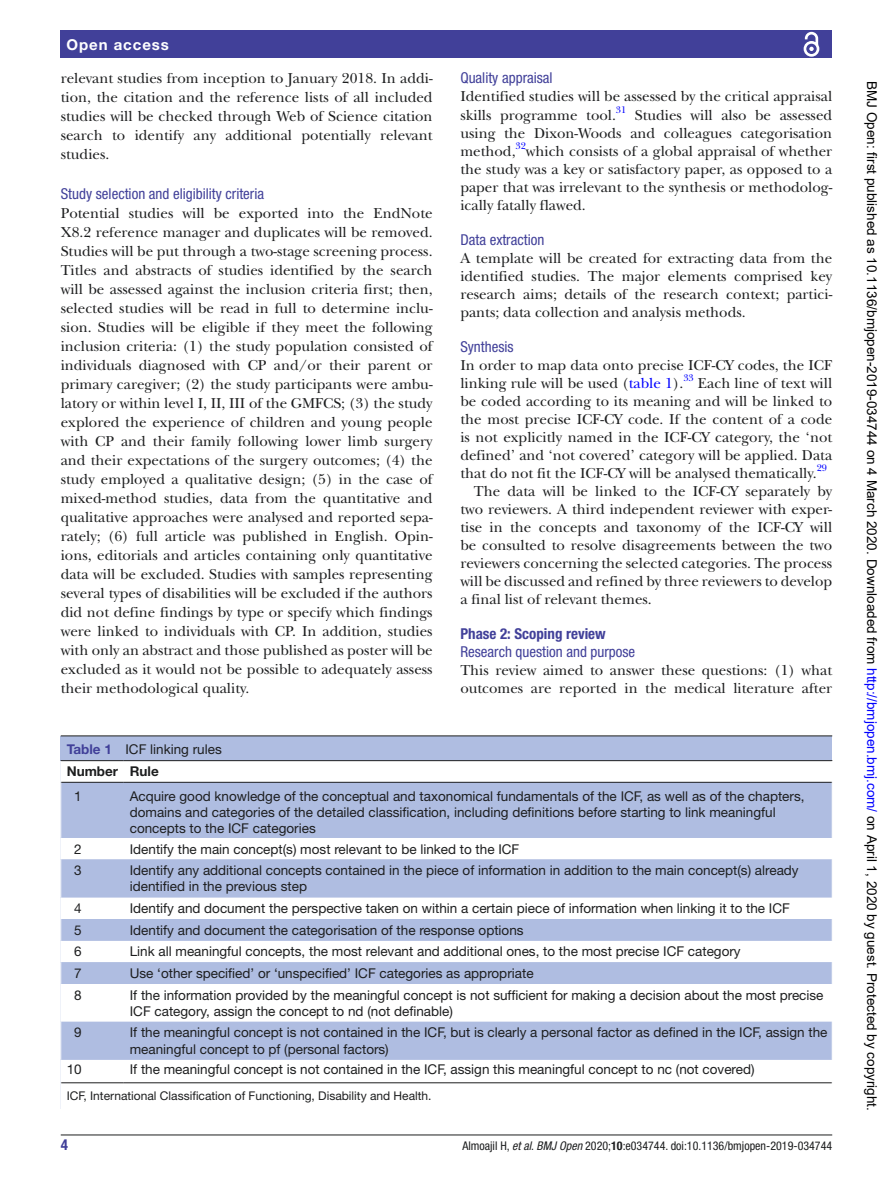
<style>
.page{position:relative;width:893px;height:1191px;background:#fff}
.page>*{position:absolute;margin:0;border:0;box-sizing:border-box;transform-origin:0 0}
.t1{font:15px/19px "New Baskerville";color:#1d1e1f;text-align:justify}
.t2{font:condensed 15px "Helvetica Neue LT Std";color:#414099}
.t3{font:700 condensed 15px "Helvetica Neue LT Std";color:#414099}
.t4{font:700 15px "Helvetica Neue LT Std";letter-spacing:.065em;color:#fff}
.t5{font:13.5px/16.2px "Helvetica Neue LT Std";color:#1d1e1f}
.t6{font:13.5px "Arial";color:#000}
.t7{font:12px "Helvetica Neue LT Std Cn 3";color:#1d1e1f}
.t8{font:12px "Helvetica Neue LT Std";color:#1d1e1f}
.t9{font:9.9px "New Baskerville";color:#00f}
.s1{color:#00f}
.s2{font-weight:700;color:#414099}
.s3{font-weight:700}
.s4{font-family:"Helvetica Neue LT Std";font-style:italic;font-stretch:condensed}
.s5{font-family:"Helvetica Neue LT Std Bd Cn 3"}
</style>
<div class="page">
<hr style="left:61px;top:1134px;width:771px;height:1px;background:#1d1e1f">
<div style="left:61px;top:31px;width:771px;height:27px;background:#414099"></div>
<svg style="left:803px;top:31px;width:17px;height:26px"></svg>
<div style="left:61px;top:736px;width:771px;height:373px;background:#afbde1"></div>
<hr style="left:61px;top:735px;width:771px;height:1px;background:#1d1e1f">
<div style="left:61px;top:761px;width:771px;height:348px;background:#fff"></div>
<svg style="left:61px;top:783px;width:771px;height:276px"></svg>
<hr style="left:61px;top:760px;width:63px;height:1px;background:#1d1e1f">
<hr style="left:61px;top:782px;width:63px;height:1px;background:#1d1e1f">
<hr style="left:124px;top:760px;width:708px;height:1px;background:#1d1e1f">
<hr style="left:124px;top:782px;width:708px;height:1px;background:#1d1e1f">
<hr style="left:124px;top:1082px;width:708px;height:1px;background:#1d1e1f">
<hr style="left:61px;top:1082px;width:63px;height:1px;background:#1d1e1f">
<svg style="left:60px;top:761px;width:1px;height:21px"></svg>
<svg style="left:60px;top:838px;width:1px;height:21px"></svg>
<svg style="left:60px;top:897px;width:1px;height:87px"></svg>
<svg style="left:60px;top:1059px;width:1px;height:50px"></svg>
<hr style="left:67px;top:1099px;width:765px;height:2px;background:#fff">
<p class="t4" style="left:66px;top:35px;width:104px">Open access</p>
<p class="t1" style="left:61px;top:69px;width:373px">relevant studies from inception to January 2018. In addi&shy;tion, the citation and the reference lists of all included studies will be checked through Web of Science citation search to identify any additional potentially relevant studies.</p>
<p class="t2" style="left:61px;top:185px;width:205px">Study selection and eligibility criteria</p>
<p class="t1" style="left:61px;top:203px;width:373px">Potential studies will be exported into the EndNote X8.2 reference manager and duplicates will be removed.<br>Studies will be put through a two-stage screening process.<br>Titles and abstracts of studies identified by the search will be assessed against the inclusion criteria first; then, selected studies will be read in full to determine inclu&shy;sion. Studies will be eligible if they meet the following inclusion criteria: (1) the study population consisted of individuals diagnosed with CP and/or their parent or primary caregiver; (2) the study participants were ambu&shy;latory or within level I, II, III of the GMFCS; (3) the study explored the experience of children and young people with CP and their family following lower limb surgery and their expectations of the surgery outcomes; (4) the study employed a qualitative design; (5) in the case of mixed-method studies, data from the quantitative and qualitative approaches were analysed and reported sepa&shy;rately; (6) full article was published in English. Opin&shy;ions, editorials and articles containing only quantitative data will be excluded. Studies with samples representing several types of disabilities will be excluded if the authors did not define findings by type or specify which findings were linked to individuals with CP. In addition, studies with only an abstract and those published as poster will be excluded as it would not be possible to adequately assess their methodological quality.</p>
<p class="t2" style="left:460px;top:69px;width:94px">Quality appraisal</p>
<p class="t1" style="left:460px;top:88px;width:373px;line-height:18px">Identified studies will be assessed by the critical appraisal skills programme tool.<sup>31</sup></p>
<p class="t1" style="left:460px;top:106px;width:373px;line-height:18px;text-indent:174px">Studies will also be assessed using the Dixon-Woods and colleagues categorisation method,</p>
<p class="t9" style="left:516px;top:140px;width:12px">32</p>
<p class="t1" style="left:460px;top:142px;width:373px;line-height:18px;text-indent:66px">which consists of a global appraisal of whether the study was a key or satisfactory paper, as opposed to a paper that was irrelevant to the synthesis or methodolog&shy;ically fatally flawed.</p>
<p class="t2" style="left:460px;top:231px;width:85px">Data extraction</p>
<p class="t1" style="left:460px;top:249px;width:373px;line-height:18px">A template will be created for extracting data from the identified studies. The major elements comprised key research aims; details of the research context; partici&shy;pants; data collection and analysis methods.</p>
<p class="t2" style="left:460px;top:338px;width:55px">Synthesis</p>
<p class="t1" style="left:460px;top:356px;width:373px;line-height:18px">In order to map data onto precise ICF-CY codes, the ICF linking rule will be used (<span class="s1">table 1</span>).</p>
<p class="t9" style="left:683px;top:372px;width:12px">33</p>
<p class="t1" style="left:460px;top:374px;width:373px;line-height:18px;text-indent:238px">Each line of text will be coded according to its meaning and will be linked to the most precise ICF-CY code. If the content of a code is not explicitly named in the ICF-CY category, the ‘not defined’ and ‘not covered’ category will be applied. Data that do not fit the ICF-CY will be analysed thematically.</p>
<p class="t9" style="left:817px;top:462px;width:12px">29</p>
<p class="t1" style="left:460px;top:482px;width:373px;line-height:18px;text-indent:14px">The data will be linked to the ICF-CY separately by two reviewers. A third independent reviewer with exper&shy;tise in the concepts and taxonomy of the ICF-CY will be consulted to resolve disagreements between the two reviewers concerning the selected categories. The process will be discussed and refined by three reviewers to develop a final list of relevant themes.</p>
<p class="t3" style="left:460px;top:624px;width:147px">Phase 2: Scoping review</p>
<p class="t2" style="left:460px;top:643px;width:176px">Research question and purpose</p>
<p class="t1" style="left:460px;top:661px;width:373px;line-height:18px">This review aimed to answer these questions: (1) what outcomes are reported in the medical literature after</p>
<p class="t5" style="left:67px;top:738px;width:156px;line-height:22px"><span class="s2">Table 1</span> ICF linking rules<br><span class="s3">Number Rule</span></p>
<p class="t5" style="left:74px;top:788px;width:9px">1</p>
<p class="t5" style="left:130px;top:788px;width:676px">Acquire good knowledge of the conceptual and taxonomical fundamentals of the ICF, as well as of the chapters, domains and categories of the detailed classification, including definitions before starting to link meaningful concepts to the ICF categories</p>
<p class="t5" style="left:74px;top:840px;width:9px">2</p>
<p class="t5" style="left:130px;top:840px;width:391px">Identify the main concept(s) most relevant to be linked to the ICF</p>
<p class="t5" style="left:74px;top:862px;width:9px">3</p>
<p class="t5" style="left:130px;top:862px;width:670px">Identify any additional concepts contained in the piece of information in addition to the main concept(s) already identified in the previous step</p>
<p class="t5" style="left:74px;top:900px;width:9px">4</p>
<p class="t5" style="left:130px;top:900px;width:662px">Identify and document the perspective taken on within a certain piece of information when linking it to the ICF</p>
<p class="t5" style="left:74px;top:921px;width:9px">5</p>
<p class="t5" style="left:130px;top:921px;width:395px">Identify and document the categorisation of the response options</p>
<p class="t5" style="left:74px;top:943px;width:9px">6</p>
<p class="t5" style="left:130px;top:943px;width:612px">Link all meaningful concepts, the most relevant and additional ones, to the most precise ICF category</p>
<p class="t5" style="left:74px;top:965px;width:9px">7</p>
<p class="t5" style="left:130px;top:965px;width:405px">Use ‘other specified’ or ‘unspecified’ ICF categories as appropriate</p>
<p class="t5" style="left:74px;top:986px;width:9px">8</p>
<p class="t5" style="left:130px;top:986px;width:695px">If the information provided by the meaningful concept is not sufficient for making a decision about the most precise<br>ICF category, assign the concept to nd (not definable)</p>
<p class="t5" style="left:74px;top:1024px;width:9px">9</p>
<p class="t5" style="left:130px;top:1024px;width:699px">If the meaningful concept is not contained in the ICF, but is clearly a personal factor as defined in the ICF, assign the meaningful concept to pf (personal factors)</p>
<p class="t5" style="left:67px;top:1060px;width:17px">10</p>
<p class="t5" style="left:130px;top:1060px;width:626px">If the meaningful concept is not contained in the ICF, assign this meaningful concept to nc (not covered)</p>
<p class="t8" style="left:67px;top:1089px;width:366px">ICF, International Classification of Functioning, Disability and Health.</p>
<p class="t3" style="left:61px;top:1135px;width:9px">4</p>
<p class="t7" style="left:462px;top:1138px;width:371px">Almoajil H, <span class="s4">et al</span>. <span class="s4">BMJ Open</span> 2020;<span class="s5">10</span>:e034744. doi:10.1136/bmjopen-2019-034744</p>
<p class="t6" style="left:881px;top:81px;width:1031px;rotate:90deg">BMJ Open: first published as 10.1136/bmjopen-2019-034744 on 4 March 2020. Downloaded from <span class="s1">http://bmjopen.bmj.com/</span> on April 1, 2020 by guest. Protected by copyright.</p>
</div>
